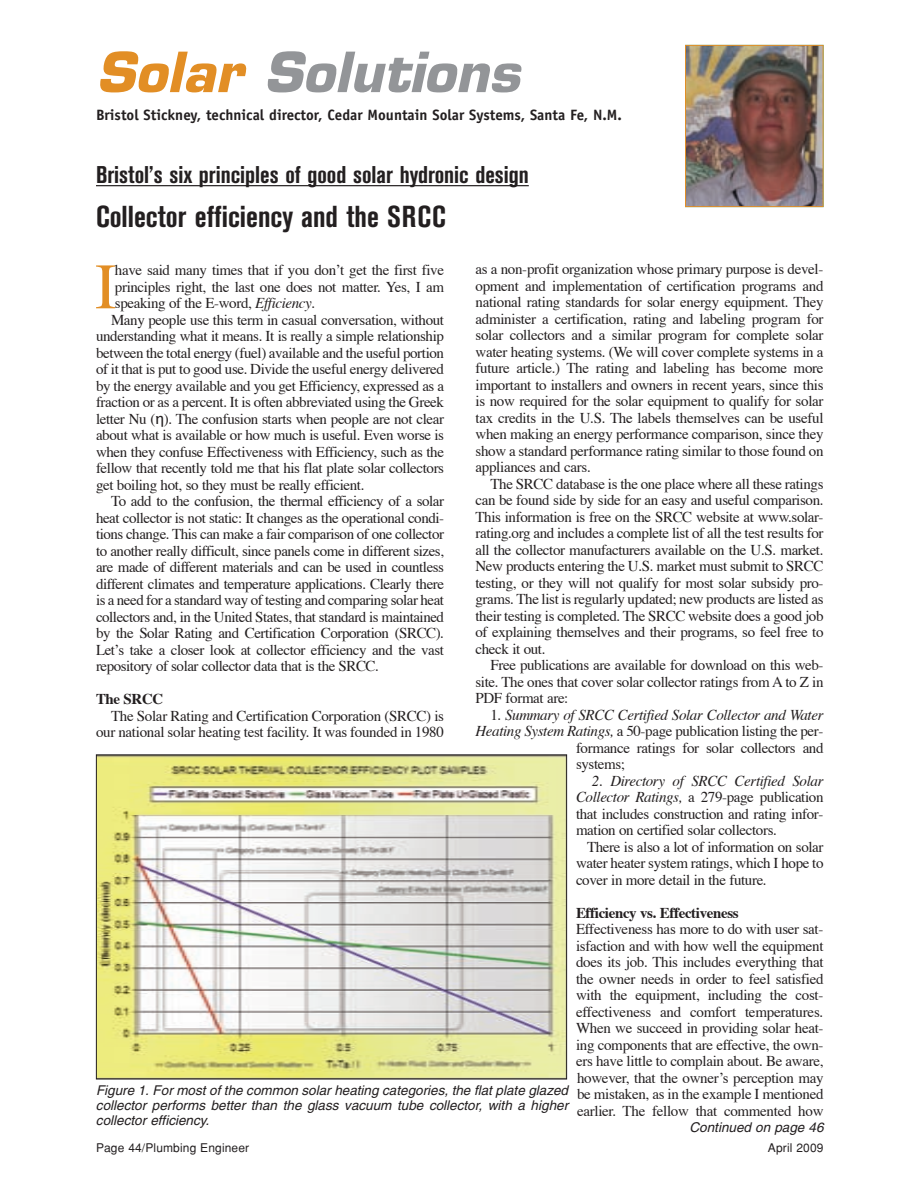
<style>
.page{position:relative;width:918px;height:1188px;background:#fff}
.page>*{position:absolute;margin:0;border:0;box-sizing:border-box;transform-origin:0 0}
.t1{font:64.8px "Times";color:#e28e25}
.t2{font:italic 700 54px "Eurostile";color:#939598}
.t3{font:700 condensed 30px "Akzidenz Grotesk BE";color:#231f20}
.t4{font:700 condensed 24px "Akzidenz Grotesk BE";color:#231f20}
.t5{font:15px/16.5px "Times";letter-spacing:-.025em;color:#231f20}
.t6{font:italic 15px "Times";letter-spacing:-.025em;color:#231f20}
.t7{font:700 15px "Officina Sans";color:#231f20}
.t8{font:700 15px "Times";letter-spacing:-.025em;color:#231f20}
.t9{font:italic 13.5px/15px "Helvetica";color:#231f20;text-align:justify}
.t10{font:12px "Helvetica";letter-spacing:.01em;color:#231f20}
.s1{color:#e28e25}
.s2{font-style:normal}
.s3{font-style:italic}
.s4{font-weight:700}
.s5{font-family:"Lucida Grande"}
</style>
<div class="page">
<img style="left:687px;top:47px;width:135px;height:158px">
<div style="left:685px;top:45px;width:139px;height:162px;border:1px solid #e28e25"></div>
<hr style="left:96px;top:185px;width:433px;height:1px;background:#231f20">
<img style="left:98px;top:756px;width:467px;height:321px">
<div style="left:96px;top:754px;width:471px;height:325px;border:1px solid #231f20"></div>
<p class="t2" style="left:96px;top:52px;width:425px"><span class="s1">Solar</span> Solutions</p>
<p class="t7" style="left:96px;top:109px;width:527px">Bristol Stickney, technical director, Cedar Mountain Solar Systems, Santa Fe, N.M.</p>
<p class="t4" style="left:96px;top:166px;width:434px">Bristol’s six principles of good solar hydronic design</p>
<p class="t3" style="left:96px;top:206px;width:352px">Collector efficiency and the SRCC</p>
<p class="t5" style="left:476px;top:262px;width:350px">as a non-profit organization whose primary purpose is devel-</p>
<p class="t5" style="left:476px;top:279px;width:350px">opment and implementation of certification programs and</p>
<p class="t5" style="left:476px;top:295px;width:350px">national rating standards for solar energy equipment. They</p>
<p class="t5" style="left:476px;top:312px;width:350px">administer a certification, rating and labeling program for</p>
<p class="t5" style="left:476px;top:328px;width:350px">solar collectors and a similar program for complete solar</p>
<p class="t5" style="left:476px;top:345px;width:350px">water heating systems. (We will cover complete systems in a</p>
<p class="t5" style="left:476px;top:361px;width:350px">future article.) The rating and labeling has become more</p>
<p class="t5" style="left:476px;top:378px;width:350px">important to installers and owners in recent years, since this</p>
<p class="t5" style="left:476px;top:394px;width:350px">is now required for the solar equipment to qualify for solar</p>
<p class="t5" style="left:476px;top:411px;width:350px">tax credits in the U.S. The labels themselves can be useful</p>
<p class="t5" style="left:476px;top:427px;width:350px">when making an energy performance comparison, since they</p>
<p class="t5" style="left:476px;top:444px;width:350px">show a standard performance rating similar to those found on</p>
<p class="t5" style="left:476px;top:460px;width:117px">appliances and cars.</p>
<p class="t5" style="left:490px;top:477px;width:335px">The SRCC database is the one place where all these ratings</p>
<p class="t5" style="left:476px;top:493px;width:350px">can be found side by side for an easy and useful comparison.</p>
<p class="t5" style="left:476px;top:510px;width:350px">This information is free on the SRCC website at www.solar-</p>
<p class="t5" style="left:476px;top:526px;width:350px">rating.org and includes a complete list of all the test results for</p>
<p class="t5" style="left:476px;top:543px;width:350px">all the collector manufacturers available on the U.S. market.</p>
<p class="t5" style="left:476px;top:559px;width:350px">New products entering the U.S. market must submit to SRCC</p>
<p class="t5" style="left:476px;top:576px;width:350px">testing, or they will not qualify for most solar subsidy pro-</p>
<p class="t5" style="left:476px;top:592px;width:350px">grams. The list is regularly updated; new products are listed as</p>
<p class="t5" style="left:476px;top:609px;width:350px">their testing is completed. The SRCC website does a good job</p>
<p class="t5" style="left:476px;top:625px;width:350px">of explaining themselves and their programs, so feel free to</p>
<p class="t5" style="left:476px;top:642px;width:71px">check it out.</p>
<p class="t5" style="left:490px;top:658px;width:335px">Free publications are available for download on this web-</p>
<p class="t5" style="left:476px;top:675px;width:350px">site. The ones that cover solar collector ratings from A to Z in</p>
<p class="t5" style="left:476px;top:691px;width:94px">PDF format are:</p>
<p class="t6" style="left:490px;top:709px;width:335px"><span class="s2">1.</span> Summary of SRCC Certified Solar Collector and Water</p>
<p class="t5" style="left:476px;top:724px;width:350px"><span class="s3">Heating System Ratings,</span> a 50-page publication listing the per-</p>
<p class="t5" style="left:576px;top:741px;width:249px">formance ratings for solar collectors and</p>
<p class="t5" style="left:576px;top:757px;width:51px">systems;</p>
<p class="t6" style="left:592px;top:775px;width:233px">2. Directory of SRCC Certified Solar</p>
<p class="t5" style="left:576px;top:790px;width:249px"><span class="s3">Collector Ratings,</span> a 279-page publication</p>
<p class="t5" style="left:576px;top:807px;width:249px">that includes construction and rating infor-</p>
<p class="t5" style="left:576px;top:823px;width:202px">mation on certified solar collectors.</p>
<p class="t5" style="left:587px;top:840px;width:238px">There is also a lot of information on solar</p>
<p class="t5" style="left:576px;top:856px;width:249px">water heater system ratings, which I hope to</p>
<p class="t5" style="left:576px;top:873px;width:192px">cover in more detail in the future.</p>
<p class="t5" style="left:576px;top:906px;width:249px"><span class="s4">Efficiency vs. Effectiveness<br></span>Effectiveness has more to do with user sat&shy;isfaction and with how well the equipment does its job. This includes everything that the owner needs in order to feel satisfied with the equipment, including the cost&shy;effectiveness and comfort temperatures.<br>When we succeed in providing solar heat&shy;ing components that are effective, the own&shy;ers have little to complain about. Be aware, however, that the owner’s perception may be mistaken, as in the example I mentioned earlier. The fellow that commented how</p>
<p class="t1" style="left:95px;top:260px;width:23px">I</p>
<p class="t5" style="left:115px;top:263px;width:331px">have said many times that if you don’t get the first five</p>
<p class="t5" style="left:115px;top:280px;width:331px">principles right, the last one does not matter. Yes, I am</p>
<p class="t5" style="left:115px;top:296px;width:202px">speaking of the E-word, <span class="s3">Efficiency</span>.</p>
<p class="t5" style="left:111px;top:313px;width:335px">Many people use this term in casual conversation, without</p>
<p class="t5" style="left:96px;top:329px;width:350px">understanding what it means. It is really a simple relationship</p>
<p class="t5" style="left:96px;top:346px;width:350px">between the total energy (fuel) available and the useful portion</p>
<p class="t5" style="left:96px;top:362px;width:350px">of it that is put to good use. Divide the useful energy delivered</p>
<p class="t5" style="left:96px;top:379px;width:350px">by the energy available and you get Efficiency, expressed as a</p>
<p class="t5" style="left:96px;top:395px;width:350px">fraction or as a percent. It is often abbreviated using the Greek</p>
<p class="t5" style="left:96px;top:412px;width:350px">letter Nu (<span class="s5">η</span>). The confusion starts when people are not clear</p>
<p class="t5" style="left:96px;top:428px;width:350px">about what is available or how much is useful. Even worse is</p>
<p class="t5" style="left:96px;top:445px;width:350px">when they confuse Effectiveness with Efficiency, such as the</p>
<p class="t5" style="left:96px;top:461px;width:350px">fellow that recently told me that his flat plate solar collectors</p>
<p class="t5" style="left:96px;top:478px;width:270px">get boiling hot, so they must be really efficient.</p>
<p class="t5" style="left:111px;top:494px;width:335px">To add to the confusion, the thermal efficiency of a solar</p>
<p class="t5" style="left:96px;top:511px;width:350px">heat collector is not static: It changes as the operational condi-</p>
<p class="t5" style="left:96px;top:527px;width:350px">tions change. This can make a fair comparison of one collector</p>
<p class="t5" style="left:96px;top:544px;width:350px">to another really difficult, since panels come in different sizes,</p>
<p class="t5" style="left:96px;top:560px;width:350px">are made of different materials and can be used in countless</p>
<p class="t5" style="left:96px;top:577px;width:350px">different climates and temperature applications. Clearly there</p>
<p class="t5" style="left:96px;top:593px;width:350px">is a need for a standard way of testing and comparing solar heat</p>
<p class="t5" style="left:96px;top:610px;width:350px">collectors and, in the United States, that standard is maintained</p>
<p class="t5" style="left:96px;top:626px;width:350px">by the Solar Rating and Certification Corporation (SRCC).</p>
<p class="t5" style="left:96px;top:643px;width:350px">Let’s take a closer look at collector efficiency and the vast</p>
<p class="t5" style="left:96px;top:659px;width:284px">repository of solar collector data that is the SRCC.</p>
<p class="t8" style="left:96px;top:693px;width:69px">The SRCC</p>
<p class="t5" style="left:111px;top:709px;width:335px">The Solar Rating and Certification Corporation (SRCC) is</p>
<p class="t5" style="left:96px;top:725px;width:350px">our national solar heating test facility. It was founded in 1980</p>
<p class="t9" style="left:96px;top:1084px;width:474px">Figure 1. For most of the common solar heating categories, the flat plate glazed collector performs better than the glass vacuum tube collector, with a higher collector efficiency.</p>
<p class="t9" style="left:690px;top:1121px;width:135px">Continued on page 46</p>
<p class="t10" style="left:96px;top:1141px;width:155px">Page 44/Plumbing Engineer</p>
<p class="t10" style="left:768px;top:1141px;width:57px">April 2009</p>
</div>
